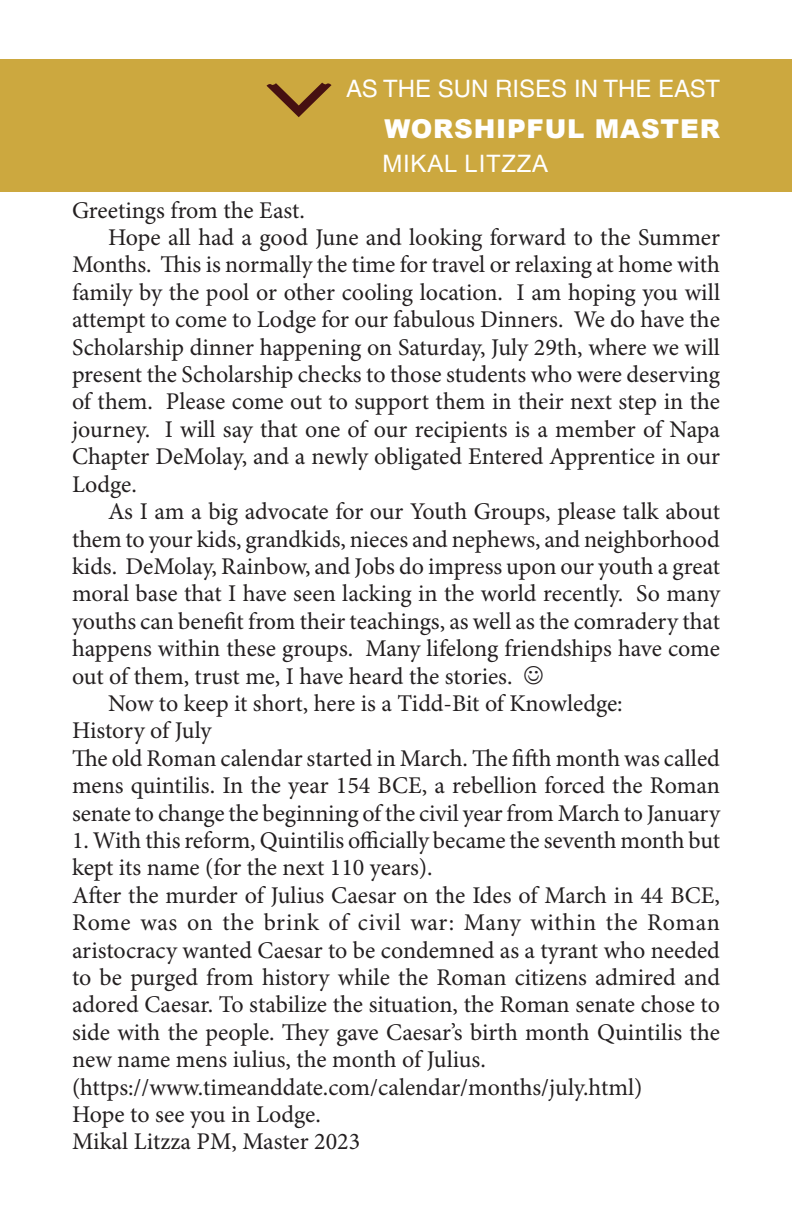
<style>
.page{position:relative;width:792px;height:1224px;background:#fff}
.page>*{position:absolute;margin:0;border:0;box-sizing:border-box;transform-origin:0 0}
.t1{font:900 26px "Arial";letter-spacing:.03em;color:#fff}
.t2{font:24px/27.4px "Minion Pro";letter-spacing:-.005em;color:#231f20}
.t3{font:24px "Helvetica LT Std";color:#fff}
.t4{font:24px "Arial";letter-spacing:.03em;color:#fff}
.t5{font:18px "Helvetica LT Std";color:#fff}
</style>
<div class="page">
<div style="left:0;top:59px;width:792px;height:133px;background:#cca83f"></div>
<svg style="left:267px;top:83px;width:64px;height:34px"></svg>
<p class="t3" style="left:346px;top:74px;width:375px">AS THE SUN RISES IN THE EAST</p>
<p class="t1" style="left:384px;top:110px;width:337px">WORSHIPFUL MASTER</p>
<p class="t4" style="left:383px;top:147px;width:167px">MIKAL LITZZA</p>
<p class="t5" style="left:418px;top:128px;width:303px">AS THE SUN RISES IN THE EAST. . .</p>
<p class="t2" style="left:72px;top:197px;width:235px">Greetings from the East.</p>
<p class="t2" style="left:108px;top:225px;width:614px">Hope all had a good June and looking forward to the Summer</p>
<p class="t2" style="left:72px;top:252px;width:650px">Months. This is normally the time for travel or relaxing at home with</p>
<p class="t2" style="left:72px;top:279px;width:650px">family by the pool or other cooling location. I am hoping you will</p>
<p class="t2" style="left:72px;top:307px;width:649px">attempt to come to Lodge for our fabulous Dinners. We do have the</p>
<p class="t2" style="left:72px;top:334px;width:649px">Scholarship dinner happening on Saturday, July 29th, where we will</p>
<p class="t2" style="left:72px;top:362px;width:649px">present the Scholarship checks to those students who were deserving</p>
<p class="t2" style="left:72px;top:389px;width:650px">of them. Please come out to support them in their next step in the</p>
<p class="t2" style="left:72px;top:416px;width:650px">journey. I will say that one of our recipients is a member of Napa</p>
<p class="t2" style="left:72px;top:444px;width:650px">Chapter DeMolay, and a newly obligated Entered Apprentice in our</p>
<p class="t2" style="left:72px;top:471px;width:66px">Lodge.</p>
<p class="t2" style="left:108px;top:499px;width:614px">As I am a big advocate for our Youth Groups, please talk about</p>
<p class="t2" style="left:72px;top:526px;width:649px">them to your kids, grandkids, nieces and nephews, and neighborhood</p>
<p class="t2" style="left:72px;top:554px;width:650px">kids. DeMolay, Rainbow, and Jobs do impress upon our youth a great</p>
<p class="t2" style="left:72px;top:581px;width:650px">moral base that I have seen lacking in the world recently. So many</p>
<p class="t2" style="left:72px;top:608px;width:650px">youths can benefit from their teachings, as well as the comradery that</p>
<p class="t2" style="left:72px;top:636px;width:650px">happens within these groups. Many lifelong friendships have come</p>
<p class="t2" style="left:72px;top:663px;width:442px">out of them, trust me, I have heard the stories.</p>
<p class="t2" style="left:108px;top:691px;width:516px">Now to keep it short, here is a Tidd-Bit of Knowledge:</p>
<p class="t2" style="left:72px;top:718px;width:141px">History of July</p>
<p class="t2" style="left:72px;top:745px;width:649px">The old Roman calendar started in March. The fifth month was called</p>
<p class="t2" style="left:72px;top:773px;width:649px">mens quintilis. In the year 154 BCE, a rebellion forced the Roman</p>
<p class="t2" style="left:72px;top:800px;width:650px">senate to change the beginning of the civil year from March to January</p>
<p class="t2" style="left:72px;top:828px;width:650px">1. With this reform, Quintilis officially became the seventh month but kept its name (for the next 110 years).<br>After the murder of Julius Caesar on the Ides of March in 44 BCE, Rome was on the brink of civil war: Many within the Roman aristocracy wanted Caesar to be condemned as a tyrant who needed to be purged from history while the Roman citizens admired and adored Caesar. To stabilize the situation, the Roman senate chose to side with the people. They gave Caesar’s birth month Quintilis the new name mens iulius, the month of Julius. (https://www.timeanddate.com/calendar/months/july.html)<br>Hope to see you in Lodge.<br>Mikal Litzza PM, Master 2023</p>
</div>
